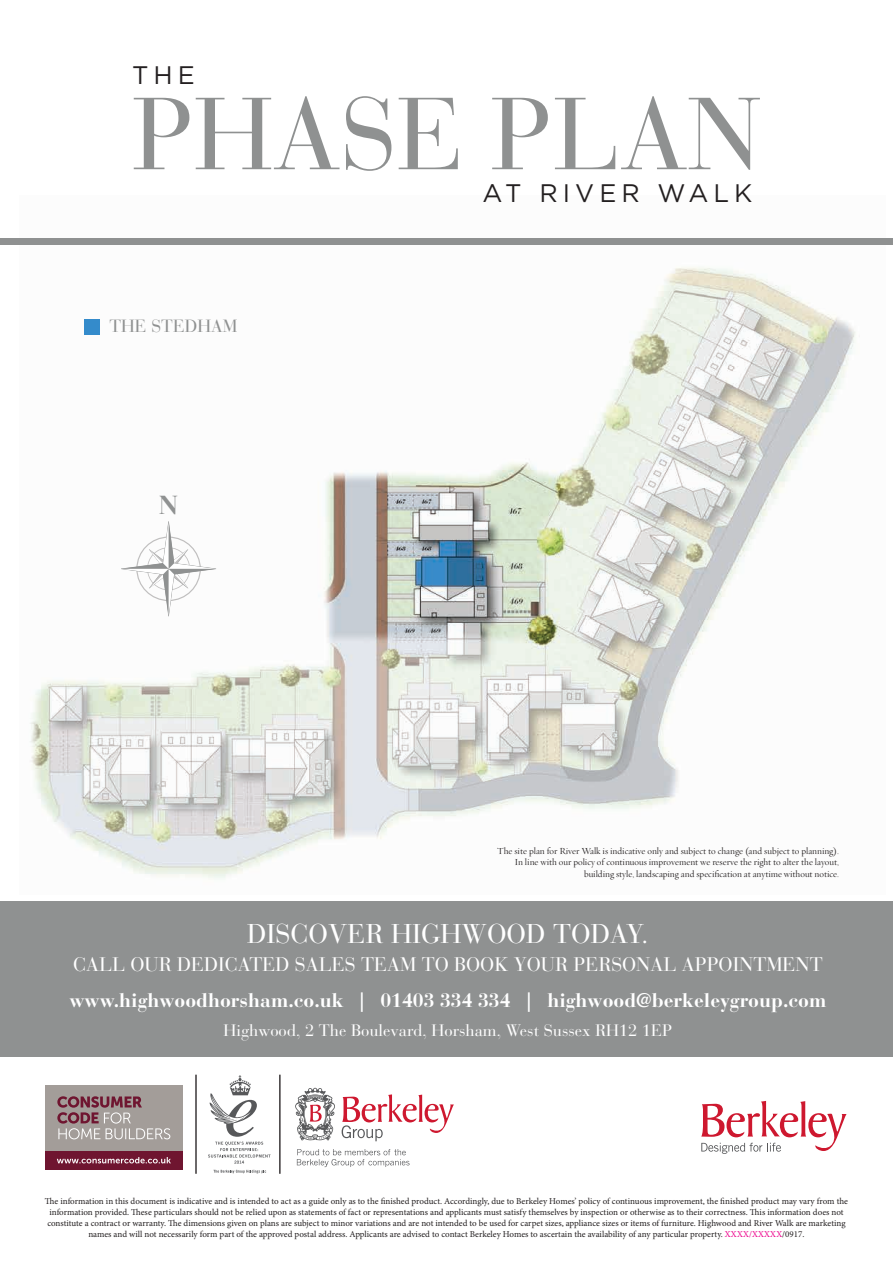
<style>
.page{position:relative;width:893px;height:1263px;background:#fff}
.page>*{position:absolute;margin:0;border:0;box-sizing:border-box;transform-origin:0 0}
.t1{font:101.4px "Bauer Bodoni";color:#8f9191}
.t2{font:27px "Bauer Bodoni";color:#fff}
.t3{font:700 25.95px "Bauer Bodoni";color:#8f9191}
.t4{font:25.35px "Gotham";letter-spacing:.2em;color:#231f20}
.t5{font:700 19.5px "Bauer Bodoni";color:#fff}
.t6{font:19.5px "Bauer Bodoni";color:#fff}
.t7{font:17.55px "Bauer Bodoni";color:#8f9191}
.t8{font:16.5px "Bauer Bodoni";color:#fff}
.t9{font:9.45px/11.4px "Requiem Display HTF Roman";color:#231f20;text-align:right}
.t10{font:9px/10.8px "Minion Pro";color:#231f20;text-align:center}
.s1{color:#ed028c}
</style>
<div class="page">
<div style="left:0;top:901px;width:893px;height:156px;background:#8f9191"></div>
<svg style="left:213px;top:1170px;width:53px;height:3px"></svg>
<svg style="left:208px;top:1075px;width:63px;height:89px"></svg>
<hr style="left:195px;top:1075px;width:2px;height:99px;background:#231f20">
<hr style="left:279px;top:1075px;width:2px;height:99px;background:#231f20">
<div style="left:45px;top:1151px;width:137px;height:19px;background:#6f1530"></div>
<svg style="left:57px;top:1157px;width:114px;height:6px"></svg>
<div style="left:45px;top:1085px;width:137px;height:66px;background:#a39d99"></div>
<svg style="left:57px;top:1096px;width:113px;height:43px"></svg>
<svg style="left:701px;top:1101px;width:145px;height:53px"></svg>
<svg style="left:297px;top:1149px;width:113px;height:18px"></svg>
<svg style="left:295px;top:1088px;width:40px;height:52px"></svg>
<svg style="left:342px;top:1094px;width:112px;height:47px"></svg>
<img style="left:20px;top:244px;width:865px;height:634px">
<svg style="left:121px;top:521px;width:95px;height:95px"></svg>
<div style="left:85px;top:319px;width:15px;height:15px;background:#348bcb"></div>
<div style="left:0;top:238px;width:893px;height:6px;background:#8f9191"></div>
<h3 class="t4" style="left:132px;top:60px;width:64px">THE</h3>
<h1 class="t1" style="left:132px;top:74px;width:630px">PHASE PLAN</h1>
<h3 class="t7" style="left:110px;top:316px;width:129px">THE STEDHAM</h3>
<h3 class="t3" style="left:159px;top:490px;width:20px">N</h3>
<h3 class="t4" style="left:482px;top:178px;width:272px">AT RIVER WALK</h3>
<p class="t9" style="left:497px;top:846px;width:343px">The site plan for River Walk is indicative only and subject to change (and subject to planning).<br>In line with our policy of continuous improvement we reserve the right to alter the layout, building style, landscaping and specification at anytime without notice.</p>
<h2 class="t2" style="left:247px;top:917px;width:403px">DISCOVER HIGHWOOD TODAY.</h2>
<h3 class="t6" style="left:73px;top:952px;width:751px">CALL OUR DEDICATED SALES TEAM TO BOOK YOUR PERSONAL APPOINTMENT</h3>
<h3 class="t5" style="left:69px;top:988px;width:758px">www.highwoodhorsham.co.uk | 01403 334 334 | highwood@berkeleygroup.com</h3>
<h3 class="t8" style="left:224px;top:1020px;width:450px">Highwood, 2 The Boulevard, Horsham, West Sussex RH12 1EP</h3>
<p class="t10" style="left:45px;top:1196px;width:805px">The information in this document is indicative and is intended to act as a guide only as to the finished product. Accordingly, due to Berkeley Homes’ policy of continuous improvement, the finished product may vary from the information provided. These particulars should not be relied upon as statements of fact or representations and applicants must satisfy themselves by inspection or otherwise as to their correctness. This information does not constitute a contract or warranty. The dimensions given on plans are subject to minor variations and are not intended to be used for carpet sizes, appliance sizes or items of furniture. Highwood and River Walk are marketing names and will not necessarily form part of the approved postal address. Applicants are advised to contact Berkeley Homes to ascertain the availability of any particular property. <span class="s1">XXXX/XXXXX</span>/0917.</p>
</div>
